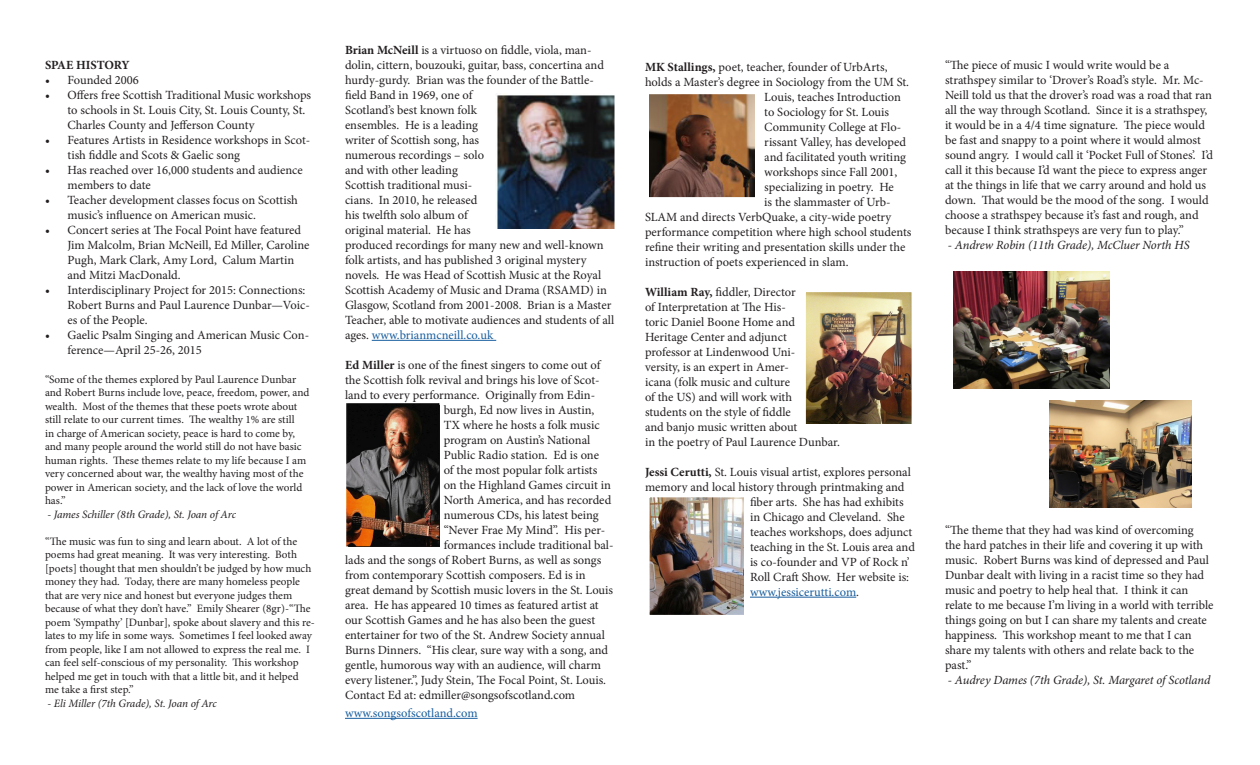
<style>
.page{position:relative;width:1260px;height:765px;background:#fff}
.page>*{position:absolute;margin:0;border:0;box-sizing:border-box;transform-origin:0 0}
.t1{font:12.5px/15px "Minion Pro";color:#231f20}
.t2{font:italic 12.5px "Minion Pro";letter-spacing:-.01em;color:#231f20}
.t3{font:12.5px "Minion Pro";color:#175d9e}
.t4{font:700 12.5px "Minion Pro";letter-spacing:-.015em;color:#231f20}
.t5{font:11.25px/13.5px "Minion Pro";letter-spacing:-.005em;color:#231f20}
.t6{font:italic 11.25px "Minion Pro";letter-spacing:-.01em;color:#231f20}
.s1{font-weight:700}
.s2{color:#175d9e}
.s3{color:#231f20}
</style>
<div class="page">
<hr style="left:372px;top:340px;width:124px;height:1px;background:#175d9e">
<hr style="left:345px;top:718px;width:133px;height:1px;background:#175d9e">
<hr style="left:750px;top:597px;width:106px;height:1px;background:#175d9e">
<img style="left:347px;top:404px;width:93px;height:143px">
<img style="left:495px;top:93px;width:120px;height:135px">
<img style="left:650px;top:95px;width:104px;height:101px">
<div style="left:645px;top:90px;width:119px;height:111px;border:4px solid #fff"></div>
<img style="left:806px;top:293px;width:105px;height:130px">
<div style="left:802px;top:289px;width:113px;height:139px;border:3px solid #fff"></div>
<img style="left:651px;top:499px;width:92px;height:115px">
<div style="left:645px;top:493px;width:105px;height:127px;border:5px solid #fff"></div>
<img style="left:1049px;top:400px;width:143px;height:107px">
<img style="left:954px;top:272px;width:156px;height:117px">
<p class="t4" style="left:45px;top:56px;width:86px">SPAE HISTORY</p>
<p class="t1" style="left:45px;top:73px;width:95px">• Founded 2006</p>
<p class="t1" style="left:68px;top:88px;width:245px;text-indent:-22px">• Offers free Scottish Traditional Music workshops to schools in St. Louis City, St. Louis County, St.<br>Charles County and Jefferson County</p>
<p class="t1" style="left:68px;top:133px;width:244px;text-indent:-22px">• Features Artists in Residence workshops in Scot&shy;tish fiddle and Scots &amp; Gaelic song</p>
<p class="t1" style="left:68px;top:163px;width:237px;text-indent:-22px">• Has reached over 16,000 students and audience members to date</p>
<p class="t1" style="left:68px;top:193px;width:232px;text-indent:-22px">• Teacher development classes focus on Scottish music’s influence on American music.</p>
<p class="t1" style="left:68px;top:223px;width:244px;text-indent:-22px">• Concert series at The Focal Point have featured Jim Malcolm, Brian McNeill, Ed Miller, Caroline Pugh, Mark Clark, Amy Lord, Calum Martin and Mitzi MacDonald.</p>
<p class="t1" style="left:68px;top:283px;width:244px;text-indent:-22px">• Interdisciplinary Project for 2015: Connections:<br>Robert Burns and Paul Laurence Dunbar—Voic&shy;es of the People.</p>
<p class="t1" style="left:68px;top:328px;width:243px;text-indent:-22px">• Gaelic Psalm Singing and American Music Con&shy;ference—April 25-26, 2015</p>
<p class="t5" style="left:45px;top:372px;width:266px">“Some of the themes explored by Paul Laurence Dunbar and Robert Burns include love, peace, freedom, power, and wealth. Most of the themes that these poets wrote about still relate to our current times. The wealthy 1% are still<br>in charge of American society, peace is hard to come by, and many people around the world still do not have basic human rights. These themes relate to my life because I am very concerned about war, the wealthy having most of the power in American society, and the lack of love the world has.”</p>
<p class="t6" style="left:48px;top:506px;width:190px">- James Schiller (8th Grade), St. Joan of Arc</p>
<p class="t5" style="left:45px;top:534px;width:271px">“The music was fun to sing and learn about. A lot of the poems had great meaning. It was very interesting. Both [poets] thought that men shouldn’t be judged by how much money they had. Today, there are many homeless people that are very nice and honest but everyone judges them because of what they don’t have.” Emily Shearer (8gr)-“The poem ‘Sympathy’ [Dunbar], spoke about slavery and this re&shy;lates to my life in some ways. Sometimes I feel looked away from people, like I am not allowed to express the real me. I can feel self-conscious of my personality. This workshop helped me get in touch with that a little bit, and it helped me take a first step.”</p>
<p class="t6" style="left:48px;top:695px;width:171px">- Eli Miller (7th Grade), St. Joan of Arc</p>
<p class="t1" style="left:345px;top:43px;width:271px"><span class="s1">Brian McNeill</span> is a virtuoso on fiddle, viola, man&shy;dolin, cittern, bouzouki, guitar, bass, concertina and hurdy-gurdy. Brian was the founder of the Battle&shy;field Band in 1969, one of<br>Scotland’s best known folk<br>ensembles. He is a leading<br>writer of Scottish song, has<br>numerous recordings – solo<br>and with other leading<br>Scottish traditional musi-<br>cians. In 2010, he released<br>his twelfth solo album of<br>original material. He has<br>produced recordings for many new and well-known folk artists, and has published 3 original mystery novels. He was Head of Scottish Music at the Royal Scottish Academy of Music and Drama (RSAMD) in Glasgow, Scotland from 2001-2008. Brian is a Master Teacher, able to motivate audiences and students of all ages. <span class="s2">www.brianmcneill.co.uk</span></p>
<p class="t1" style="left:345px;top:358px;width:257px"><span class="s1">Ed Miller</span> is one of the finest singers to come out of</p>
<p class="t1" style="left:345px;top:373px;width:256px">the Scottish folk revival and brings his love of Scot-</p>
<p class="t1" style="left:345px;top:388px;width:252px">land to every performance. Originally from Edin-</p>
<p class="t1" style="left:444px;top:403px;width:152px">burgh, Ed now lives in Austin,</p>
<p class="t1" style="left:444px;top:418px;width:158px">TX where he hosts a folk music</p>
<p class="t1" style="left:444px;top:433px;width:148px">program on Austin’s National</p>
<p class="t1" style="left:444px;top:448px;width:157px">Public Radio station. Ed is one</p>
<p class="t1" style="left:444px;top:463px;width:155px">of the most popular folk artists</p>
<p class="t1" style="left:444px;top:478px;width:169px">on the Highland Games circuit in</p>
<p class="t1" style="left:444px;top:493px;width:169px">North America, and has recorded</p>
<p class="t1" style="left:444px;top:508px;width:156px">numerous CDs, his latest being</p>
<p class="t1" style="left:444px;top:523px;width:163px">“Never Frae My Mind”. His per-</p>
<p class="t1" style="left:444px;top:538px;width:171px">formances include traditional bal-</p>
<p class="t1" style="left:345px;top:553px;width:258px">lads and the songs of Robert Burns, as well as songs</p>
<p class="t1" style="left:345px;top:568px;width:242px">from contemporary Scottish composers. Ed is in</p>
<p class="t1" style="left:345px;top:583px;width:270px">great demand by Scottish music lovers in the St. Louis</p>
<p class="t1" style="left:345px;top:598px;width:255px">area. He has appeared 10 times as featured artist at</p>
<p class="t1" style="left:345px;top:613px;width:252px">our Scottish Games and he has also been the guest</p>
<p class="t1" style="left:345px;top:628px;width:261px">entertainer for two of the St. Andrew Society annual</p>
<p class="t1" style="left:345px;top:643px;width:265px">Burns Dinners. “His clear, sure way with a song, and</p>
<p class="t1" style="left:345px;top:658px;width:258px">gentle, humorous way with an audience, will charm</p>
<p class="t1" style="left:345px;top:673px;width:263px">every listener.”, Judy Stein, The Focal Point, St. Louis.</p>
<p class="t1" style="left:345px;top:688px;width:232px">Contact Ed at: edmiller@songsofscotland.com</p>
<p class="t3" style="left:345px;top:705px;width:134px">www.songsofscotland.com</p>
<p class="t1" style="left:645px;top:59px;width:244px"><span class="s1">MK Stallings,</span> poet, teacher, founder of UrbArts,</p>
<p class="t1" style="left:645px;top:74px;width:266px">holds a Master’s degree in Sociology from the UM St.</p>
<p class="t1" style="left:764px;top:89px;width:138px">Louis, teaches Introduction</p>
<p class="t1" style="left:764px;top:104px;width:126px">to Sociology for St. Louis</p>
<p class="t1" style="left:764px;top:119px;width:138px">Community College at Flo-</p>
<p class="t1" style="left:764px;top:134px;width:143px">rissant Valley, has developed</p>
<p class="t1" style="left:764px;top:149px;width:143px">and facilitated youth writing</p>
<p class="t1" style="left:764px;top:164px;width:134px">workshops since Fall 2001,</p>
<p class="t1" style="left:764px;top:179px;width:131px">specializing in poetry. He</p>
<p class="t1" style="left:764px;top:194px;width:128px">is the slammaster of Urb-</p>
<p class="t1" style="left:645px;top:209px;width:248px">SLAM and directs VerbQuake, a city-wide poetry</p>
<p class="t1" style="left:645px;top:224px;width:268px">performance competition where high school students</p>
<p class="t1" style="left:645px;top:239px;width:262px">refine their writing and presentation skills under the</p>
<p class="t1" style="left:645px;top:254px;width:205px">instruction of poets experienced in slam.</p>
<p class="t1" style="left:645px;top:284px;width:196px"><span class="s1">William Ray,</span> fiddler, Director<br>of Interpretation at The His-<br>toric Daniel Boone Home and<br>Heritage Center and adjunct<br>professor at Lindenwood Uni-<br>versity, is an expert in Amer-<br>icana (folk music and culture<br>of the US) and will work with<br>students on the style of fiddle<br>and banjo music written about<br>in the poetry of Paul Laurence Dunbar.</p>
<p class="t1" style="left:645px;top:464px;width:267px"><span class="s1">Jessi Cerutti,</span> St. Louis visual artist, explores personal</p>
<p class="t1" style="left:645px;top:479px;width:261px">memory and local history through printmaking and</p>
<p class="t1" style="left:750px;top:494px;width:155px">fiber arts. She has had exhibits</p>
<p class="t1" style="left:750px;top:509px;width:156px">in Chicago and Cleveland. She</p>
<p class="t1" style="left:750px;top:524px;width:164px">teaches workshops, does adjunct</p>
<p class="t1" style="left:750px;top:539px;width:166px">teaching in the St. Louis area and</p>
<p class="t1" style="left:750px;top:554px;width:161px">is co-founder and VP of Rock n’</p>
<p class="t1" style="left:750px;top:569px;width:161px">Roll Craft Show. Her website is:</p>
<p class="t3" style="left:750px;top:584px;width:111px">www.jessicerutti.com<span class="s3">.</span></p>
<p class="t1" style="left:945px;top:58px;width:270px">“The piece of music I would write would be a strathspey similar to ‘Drover’s Road’s style. Mr. Mc-Neill told us that the drover’s road was a road that ran all the way through Scotland. Since it is a strathspey, it would be in a 4/4 time signature. The piece would be fast and snappy to a point where it would almost sound angry. I would call it ‘Pocket Full of Stones’. I’d call it this because I’d want the piece to express anger at the things in life that we carry around and hold us down. That would be the mood of the song. I would choose a strathspey because it’s fast and rough, and because I think strathspeys are very fun to play.”</p>
<p class="t2" style="left:948px;top:237px;width:243px">- Andrew Robin (11th Grade), McCluer North HS</p>
<p class="t1" style="left:945px;top:523px;width:270px">“The theme that they had was kind of overcoming<br>the hard patches in their life and covering it up with music. Robert Burns was kind of depressed and Paul Dunbar dealt with living in a racist time so they had music and poetry to help heal that. I think it can relate to me because I’m living in a world with terrible things going on but I can share my talents and create happiness. This workshop meant to me that I can share my talents with others and relate back to the past.”</p>
<p class="t2" style="left:948px;top:672px;width:264px">- Audrey Dames (7th Grade), St. Margaret of Scotland</p>
</div>
